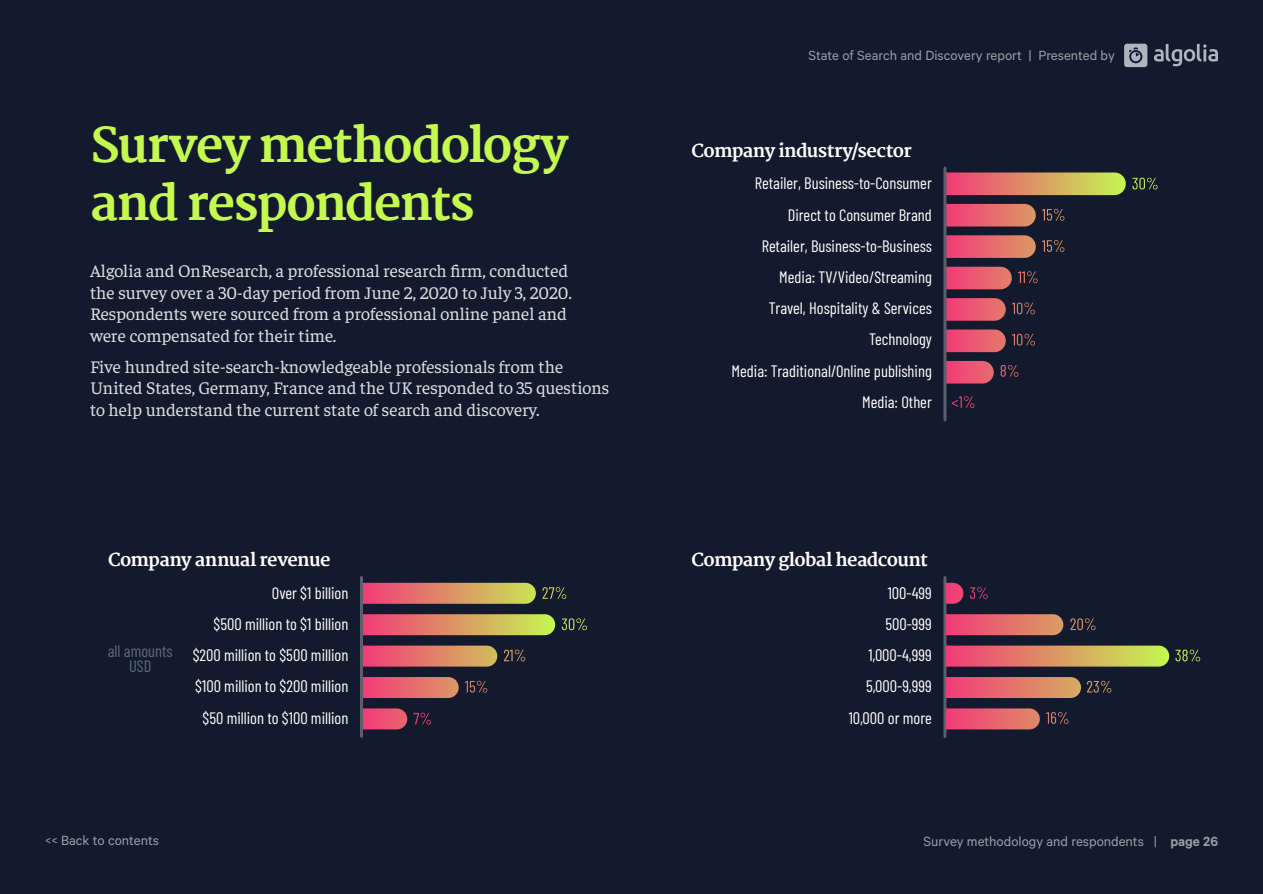
<style>
.page{position:relative;width:1263px;height:894px;background:#141a2d}
.page>*{position:absolute;margin:0;border:0;box-sizing:border-box;transform-origin:0 0}
.t1{font:800 48px/57.6px "Martel";letter-spacing:-.045em;color:#c4f950}
.t2{font:18px/21.6px "Faustina";color:#dbdee2}
.t3{font:800 18px "Martel";letter-spacing:-.035em;color:#fff}
.t4{font:16.5px "Barlow Condensed";color:#fff}
.t5{font:16.5px/15px "Barlow Condensed";color:#5b6b7f;text-align:center}
.t6{font:15px "Calibre";color:#989ea5}
.s1{font-weight:600}
</style>
<div class="page">
<svg style="left:363px;top:583px;width:211px;height:146px"></svg>
<hr style="left:360px;top:578px;width:3px;height:158px;background:#5b5f6c">
<svg style="left:946px;top:172px;width:212px;height:212px"></svg>
<hr style="left:944px;top:168px;width:2px;height:252px;background:#5b5f6c">
<hr style="left:944px;top:578px;width:2px;height:158px;background:#5b5f6c">
<svg style="left:946px;top:583px;width:223px;height:146px"></svg>
<svg style="left:1154px;top:44px;width:64px;height:22px"></svg>
<svg style="left:1124px;top:44px;width:23px;height:23px"></svg>
<p class="t6" style="left:809px;top:46px;width:308px">State of Search and Discovery report | Presented by</p>
<h1 class="t1" style="left:90px;top:117px;width:480px">Survey methodology and respondents</h1>
<p class="t2" style="left:90px;top:259px;width:483px">Algolia and OnResearch, a professional research firm, conducted the survey over a 30-day period from June 2, 2020 to July 3, 2020.<br>Respondents were sourced from a professional online panel and were compensated for their time.</p>
<p class="t2" style="left:90px;top:354px;width:521px">Five hundred site-search-knowledgeable professionals from the<br>United States, Germany, France and the UK responded to 35 questions to help understand the current state of search and discovery.</p>
<p class="t3" style="left:692px;top:140px;width:222px">Company industry/sector</p>
<p class="t4" style="left:755px;top:172px;width:178px">Retailer, Business-to-Consumer</p>
<p class="t4" style="left:788px;top:203px;width:146px">Direct to Consumer Brand</p>
<p class="t4" style="left:762px;top:234px;width:172px">Retailer, Business-to-Business</p>
<p class="t4" style="left:779px;top:265px;width:154px">Media: TV/Video/Streaming</p>
<p class="t4" style="left:769px;top:296px;width:164px">Travel, Hospitality &amp; Services</p>
<p class="t4" style="left:869px;top:328px;width:64px">Technology</p>
<p class="t4" style="left:732px;top:359px;width:202px">Media: Traditional/Online publishing</p>
<p class="t4" style="left:862px;top:390px;width:71px">Media: Other</p>
<p class="t3" style="left:108px;top:550px;width:224px">Company annual revenue</p>
<p class="t3" style="left:692px;top:550px;width:238px">Company global headcount</p>
<p class="t4" style="left:272px;top:581px;width:78px">Over $1 billion</p>
<p class="t4" style="left:888px;top:581px;width:46px">100-499</p>
<p class="t4" style="left:214px;top:612px;width:136px">$500 million to $1 billion</p>
<p class="t4" style="left:885px;top:612px;width:48px">500-999</p>
<p class="t5" style="left:108px;top:643px;width:67px">all amounts<br>USD</p>
<p class="t4" style="left:193px;top:644px;width:157px">$200 million to $500 million</p>
<p class="t4" style="left:868px;top:644px;width:65px">1,000-4,999</p>
<p class="t4" style="left:195px;top:675px;width:155px">$100 million to $200 million</p>
<p class="t4" style="left:866px;top:675px;width:67px">5,000-9,999</p>
<p class="t4" style="left:202px;top:706px;width:147px">$50 million to $100 million</p>
<p class="t4" style="left:849px;top:706px;width:85px">10,000 or more</p>
<p class="t6" style="left:45px;top:831px;width:115px">&lt;&lt; Back to contents</p>
<p class="t6" style="left:924px;top:832px;width:296px">Survey methodology and respondents | <span class="s1">page 26</span></p>
</div>
